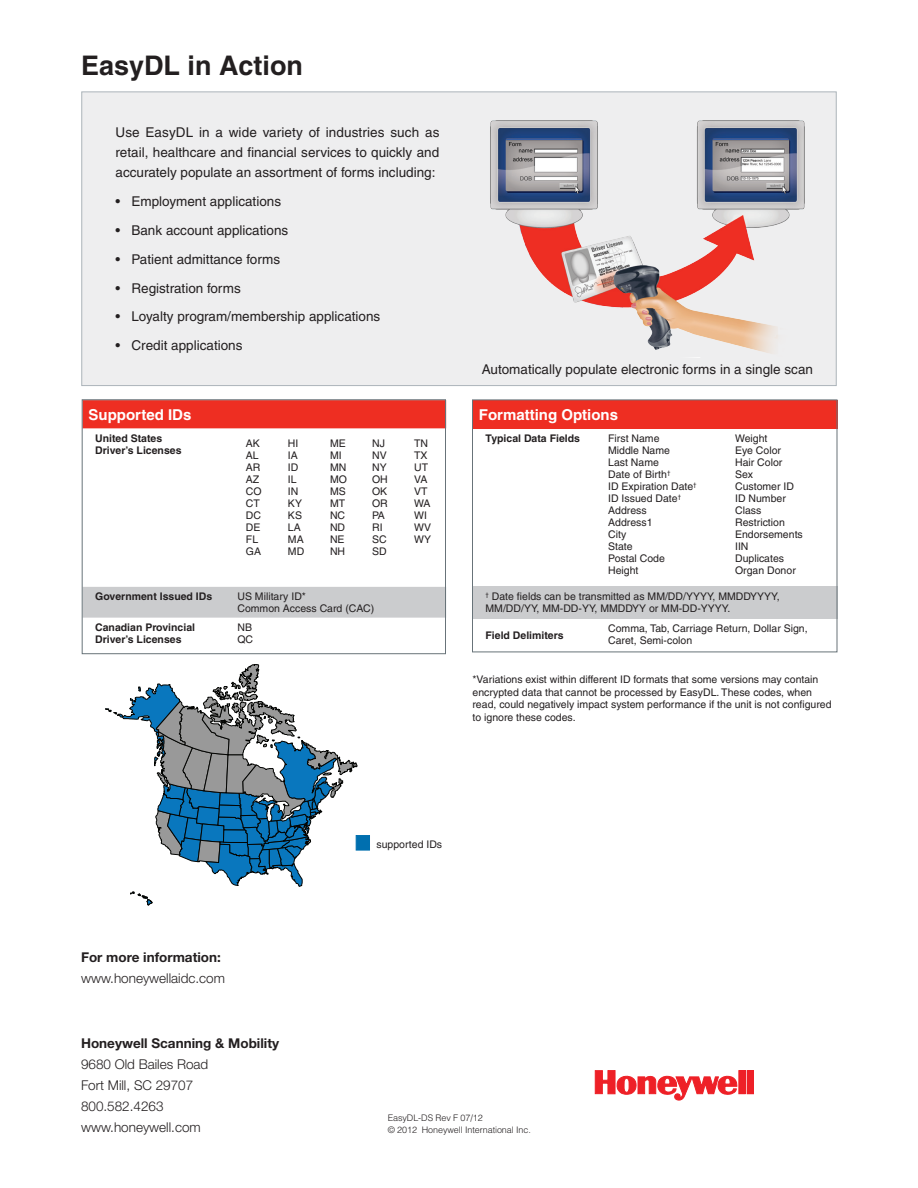
<style>
.page{position:relative;width:918px;height:1188px;background:#fff}
.page>*{position:absolute;margin:0;border:0;box-sizing:border-box;transform-origin:0 0}
.t1{font:700 27px "Helvetica";color:#231f20}
.t2{font:700 15px "Helvetica";color:#fff}
.t3{font:13.5px/20.2px "Helvetica";color:#231f20;text-align:justify}
.t4{font:300 13.5px/21px "Helvetica Neue";color:#231f20}
.t5{font:700 13.5px "Helvetica Neue";color:#231f20}
.t6{font:10.5px/12px "Helvetica";color:#231f20}
.t7{font:700 10.5px/12px "Helvetica";color:#231f20}
.t8{font:300 9px/12px "Helvetica";letter-spacing:-.01em;color:#231f20}
</style>
<div class="page">
<svg style="left:595px;top:1070px;width:142px;height:30px"></svg>
<div style="left:739px;top:1071px;width:6px;height:23px;background:#ee2027"></div>
<div style="left:747px;top:1071px;width:7px;height:23px;background:#ee2027"></div>
<div style="left:81px;top:92px;width:756px;height:294px;background:#eeeeef;border:1px solid #acb4ba"></div>
<img style="left:490px;top:99px;width:347px;height:259px">
<div style="left:473px;top:400px;width:364px;height:29px;background:#ee2e22"></div>
<div style="left:473px;top:586px;width:364px;height:32px;background:#cbccce"></div>
<div style="left:84px;top:401px;width:360px;height:27px;background:#ee2e22"></div>
<div style="left:84px;top:587px;width:360px;height:31px;background:#cbccce"></div>
<div style="left:82px;top:399px;width:364px;height:255px;border:1px solid #687379"></div>
<div style="left:356px;top:835px;width:14px;height:15px;background:#006faf"></div>
<svg style="left:105px;top:664px;width:252px;height:241px"></svg>
<h1 class="t1" style="left:81px;top:49px;width:224px">EasyDL in Action</h1>
<p class="t3" style="left:116px;top:122px;width:325px">Use EasyDL in a wide variety of industries such as retail, healthcare and financial services to quickly and accurately populate an assortment of forms including:</p>
<p class="t3" style="left:116px;top:191px;width:167px">• Employment applications</p>
<p class="t3" style="left:116px;top:220px;width:174px">• Bank account applications</p>
<p class="t3" style="left:116px;top:249px;width:166px">• Patient admittance forms</p>
<p class="t3" style="left:116px;top:278px;width:127px">• Registration forms</p>
<p class="t3" style="left:116px;top:307px;width:266px">• Loyalty program/membership applications</p>
<p class="t3" style="left:116px;top:335px;width:129px">• Credit applications</p>
<h2 class="t2" style="left:89px;top:406px;width:104px">Supported IDs</h2>
<p class="t7" style="left:95px;top:432px;width:88px">United States<br>Driver’s Licenses</p>
<p class="t6" style="left:246px;top:437px;width:17px">AK<br>AL<br>AR<br>AZ<br>CO<br>CT<br>DC<br>DE<br>FL<br>GA</p>
<p class="t6" style="left:288px;top:437px;width:18px">HI<br>IA<br>ID<br>IL<br>IN<br>KY<br>KS<br>LA<br>MA<br>MD</p>
<p class="t6" style="left:330px;top:437px;width:18px">ME<br>MI<br>MN<br>MO<br>MS<br>MT<br>NC<br>ND<br>NE<br>NH</p>
<p class="t6" style="left:372px;top:437px;width:17px">NJ<br>NV<br>NY<br>OH<br>OK<br>OR<br>PA<br>RI<br>SC<br>SD</p>
<p class="t6" style="left:414px;top:437px;width:18px">TN<br>TX<br>UT<br>VA<br>VT<br>WA<br>WI<br>WV<br>WY</p>
<p class="t7" style="left:95px;top:591px;width:119px">Government Issued IDs</p>
<p class="t6" style="left:237px;top:591px;width:138px">US Military ID*<br>Common Access Card (CAC)</p>
<p class="t7" style="left:95px;top:621px;width:101px">Canadian Provincial<br>Driver’s Licenses</p>
<p class="t6" style="left:237px;top:622px;width:17px">NB<br>QC</p>
<p class="t3" style="left:482px;top:359px;width:333px">Automatically populate electronic forms in a single scan</p>
<h2 class="t2" style="left:479px;top:406px;width:141px">Formatting Options</h2>
<p class="t7" style="left:486px;top:432px;width:96px">Typical Data Fields</p>
<p class="t6" style="left:608px;top:432px;width:90px">First Name<br>Middle Name<br>Last Name<br>Date of Birth<sup>†<br></sup>ID Expiration Date<sup>†<br></sup>ID Issued Date<sup>†<br></sup>Address<br>Address1<br>City<br>State<br>Postal Code<br>Height</p>
<p class="t6" style="left:735px;top:432px;width:69px">Weight<br>Eye Color<br>Hair Color<br>Sex<br>Customer ID<br>ID Number<br>Class<br>Restriction<br>Endorsements<br>IIN<br>Duplicates<br>Organ Donor</p>
<p class="t6" style="left:486px;top:591px;width:296px"><sup>†</sup> Date fields can be transmitted as MM/DD/YYYY, MMDDYYYY,<br>MM/DD/YY, MM-DD-YY, MMDDYY or MM-DD-YYYY.</p>
<p class="t7" style="left:486px;top:629px;width:80px">Field Delimiters</p>
<p class="t6" style="left:608px;top:622px;width:201px">Comma, Tab, Carriage Return, Dollar Sign,<br>Caret, Semi-colon</p>
<p class="t6" style="left:472px;top:673px;width:361px;line-height:12.6px">*Variations exist within different ID formats that some versions may contain encrypted data that cannot be processed by EasyDL. These codes, when read, could negatively impact system performance if the unit is not configured to ignore these codes.</p>
<p class="t5" style="left:81px;top:949px;width:141px">For more information:</p>
<p class="t4" style="left:81px;top:967px;width:146px">www.honeywellaidc.com</p>
<p class="t6" style="left:376px;top:838px;width:67px">supported IDs</p>
<p class="t5" style="left:81px;top:1035px;width:200px">Honeywell Scanning &amp; Mobility</p>
<p class="t4" style="left:81px;top:1053px;width:129px">9680 Old Bailes Road<br>Fort Mill, SC 29707<br>800.582.4263 www.honeywell.com</p>
<p class="t8" style="left:388px;top:1111px;width:145px">EasyDL-DS Rev F 07/12<br>© 2012 Honeywell International Inc.</p>
</div>
